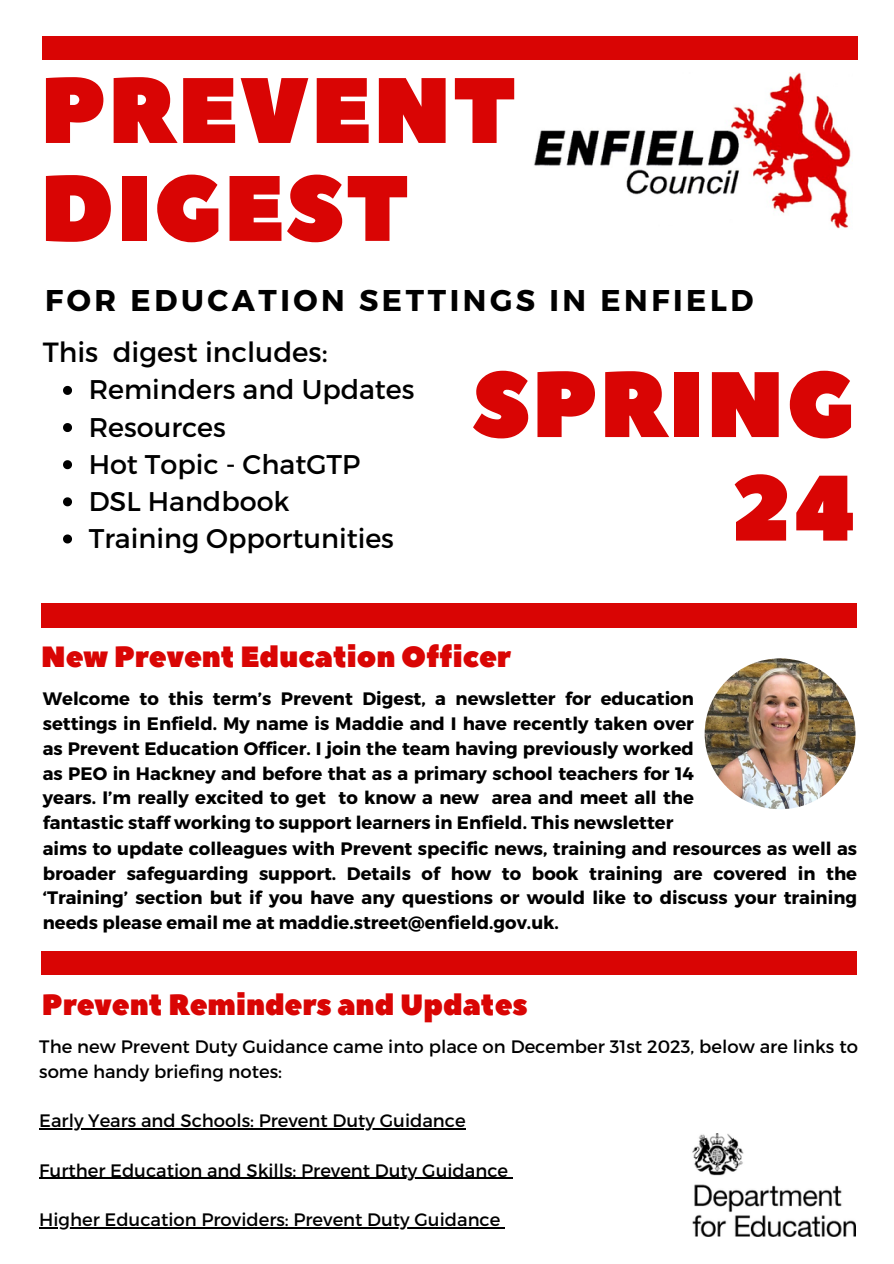
<style>
.page{position:relative;width:894px;height:1264px;background:#fff}
.page>*{position:absolute;margin:0;border:0;box-sizing:border-box;transform-origin:0 0}
.t1{font:92.7px/97.8px "Peace Sans";letter-spacing:.02em;color:#d90504}
.t2{font:700 30px "Montserrat";letter-spacing:.12em;color:#000}
.t3{font:29.25px "Peace Sans";color:#d90504}
.t4{font:27.75px "Montserrat";color:#000}
.t5{font:27px "Montserrat";color:#000}
.t6{font:700 18px/24.8px "Montserrat";color:#000;text-align:justify}
.t7{font:18px/24.8px "Montserrat";color:#000}
</style>
<div class="page">
<div style="left:42px;top:36px;width:815px;height:24px;background:#d90504"></div>
<div style="left:41px;top:604px;width:815px;height:23px;background:#d90504"></div>
<img style="left:534px;top:72px;width:317px;height:157px">
<img style="left:704px;top:658px;width:151px;height:151px;border-radius:50%">
<div style="left:41px;top:951px;width:815px;height:23px;background:#d90504"></div>
<img style="left:692px;top:1133px;width:163px;height:103px">
<svg style="left:63px;top:386px;width:9px;height:9px"></svg>
<svg style="left:63px;top:423px;width:9px;height:9px"></svg>
<svg style="left:63px;top:460px;width:9px;height:9px"></svg>
<svg style="left:63px;top:497px;width:9px;height:9px"></svg>
<svg style="left:63px;top:534px;width:9px;height:9px"></svg>
<hr style="left:39px;top:1128px;width:426px;height:1px;background:#000">
<hr style="left:39px;top:1177px;width:469px;height:1px;background:#000">
<hr style="left:39px;top:1227px;width:461px;height:1px;background:#000">
<h2 class="t1" style="left:40px;top:65px;width:477px">PREVENT<br>DIGEST</h2>
<p class="t2" style="left:45px;top:281px;width:709px">FOR EDUCATION SETTINGS IN ENFIELD</p>
<p class="t4" style="left:43px;top:334px;width:286px">This digest includes:</p>
<p class="t5" style="left:89px;top:372px;width:327px">Reminders and Updates</p>
<p class="t5" style="left:89px;top:409px;width:139px">Resources</p>
<p class="t5" style="left:89px;top:446px;width:273px">Hot Topic - ChatGTP</p>
<h1 class="t5" style="left:89px;top:483px;width:202px">DSL Handbook</h1>
<p class="t5" style="left:89px;top:521px;width:306px">Training Opportunities</p>
<h3 class="t1" style="left:472px;top:356px;width:384px;line-height:103.5px;text-align:right">SPRING<br>24</h3>
<h3 class="t3" style="left:41px;top:638px;width:471px">New Prevent Education Officer</h3>
<p class="t6" style="left:43px;top:685px;width:652px">Welcome to this term’s Prevent Digest, a newsletter for education settings in Enfield. My name is Maddie and I have recently taken over as Prevent Education Officer. I join the team having previously worked as PEO in Hackney and before that as a primary school teachers for 14 years. I’m really excited to get to know a new area and meet all the fantastic staff working to support learners in Enfield. This newsletter</p>
<p class="t6" style="left:43px;top:835px;width:815px">aims to update colleagues with Prevent specific news, training and resources as well as broader safeguarding support. Details of how to book training are covered in the ‘Training’ section but if you have any questions or would like to discuss your training needs please email me at maddie.street@enfield.gov.uk.</p>
<p class="t3" style="left:42px;top:985px;width:487px">Prevent Reminders and Updates</p>
<h5 class="t7" style="left:39px;top:1033px;width:819px">The new Prevent Duty Guidance came into place on December 31st 2023, below are links to some handy briefing notes:</h5>
<h5 class="t7" style="left:39px;top:1107px;width:428px">Early Years and Schools: Prevent Duty Guidance</h5>
<p class="t7" style="left:39px;top:1156px;width:470px">Further Education and Skills: Prevent Duty Guidance</p>
<h3 class="t7" style="left:39px;top:1206px;width:462px">Higher Education Providers: Prevent Duty Guidance</h3>
</div>
